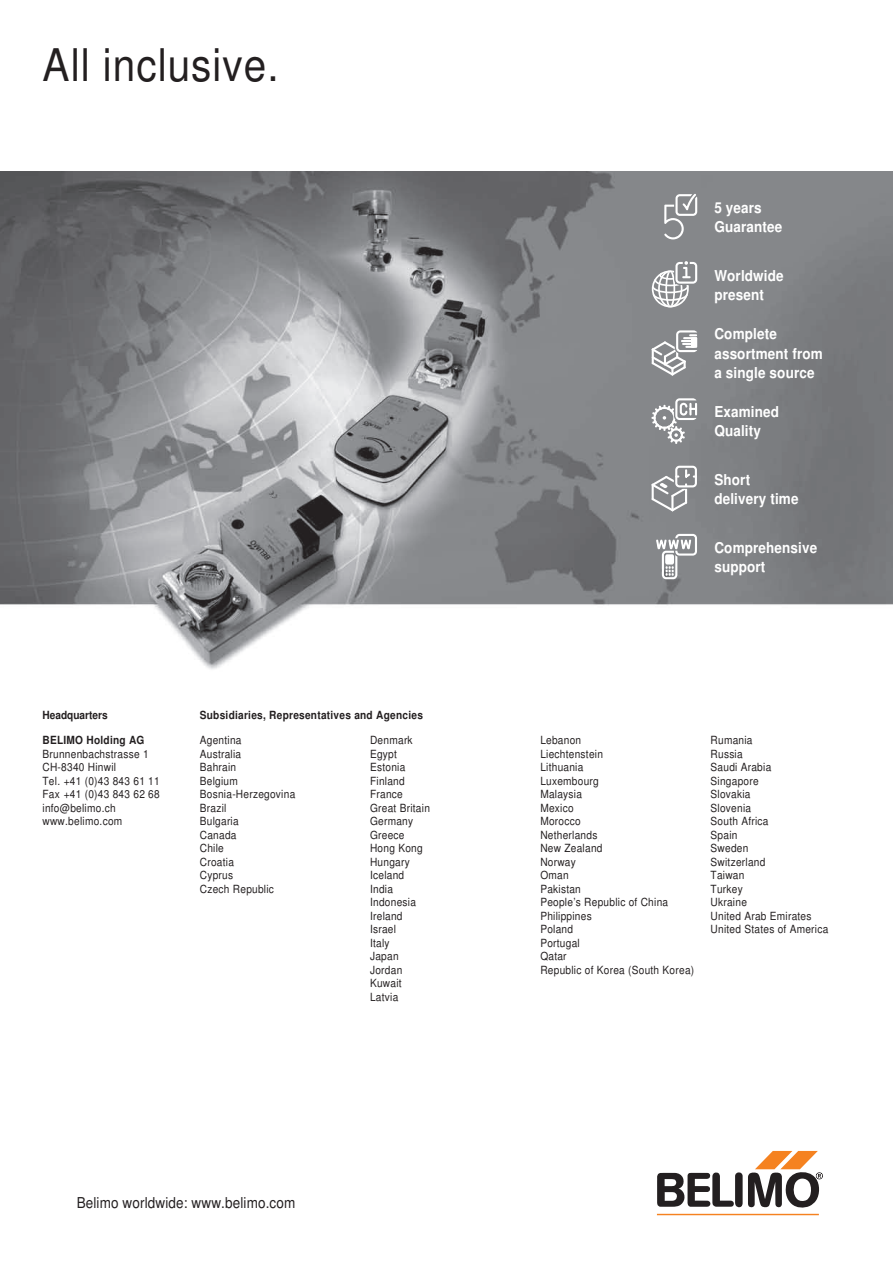
<style>
.page{position:relative;width:893px;height:1263px;background:#fff}
.page>*{position:absolute;margin:0;border:0;box-sizing:border-box;transform-origin:0 0}
.t1{font:45px "Nimbus Sans BEL";letter-spacing:.025em;color:#231f20;scale:.9 1}
.t2{font:700 15px/19.5px "Nimbus Sans BEL";letter-spacing:.01em;color:#fff;scale:.9 1}
.t3{font:15px "Nimbus Sans BEL";letter-spacing:.01em;color:#231f20;scale:.9 1}
.t4{font:11.25px/13.5px "Nimbus Sans BEL";letter-spacing:.025em;color:#231f20;scale:.9 1}
.t5{font:700 11.25px "Nimbus Sans BEL";letter-spacing:.025em;color:#231f20;scale:.9 1}
.t6{font:700 11.25px "Nimbus Sans BEL";color:#231f20;scale:.9 1}
</style>
<div class="page">
<hr style="left:657px;top:1214px;width:162px;height:1px;background:#f58220">
<svg style="left:657px;top:1151px;width:166px;height:57px"></svg>
<img style="left:0;top:172px;width:893px;height:497px">
<svg style="left:664px;top:193px;width:33px;height:46px;background:#a0a1a4"></svg>
<svg style="left:652px;top:261px;width:45px;height:46px"></svg>
<svg style="left:651px;top:330px;width:46px;height:45px"></svg>
<svg style="left:651px;top:398px;width:46px;height:46px"></svg>
<div style="left:675px;top:466px;width:22px;height:21px;border:2px solid #fff;border-radius:3px"></div>
<svg style="left:651px;top:468px;width:45px;height:44px;background:#9ea0a2"></svg>
<svg style="left:656px;top:534px;width:41px;height:45px"></svg>
<h1 class="t1" style="left:43px;top:38px;width:264px">All inclusive.</h1>
<h2 class="t2" style="left:714px;top:198px;width:77px">5 years<br>Guarantee</h2>
<h2 class="t2" style="left:714px;top:266px;width:79px">Worldwide present</h2>
<h2 class="t2" style="left:714px;top:325px;width:122px">Complete assortment from a single source</h2>
<h2 class="t2" style="left:714px;top:402px;width:73px">Examined<br>Quality</h2>
<h2 class="t2" style="left:714px;top:470px;width:95px">Short delivery time</h2>
<h2 class="t2" style="left:714px;top:538px;width:116px">Comprehensive support</h2>
<p class="t6" style="left:43px;top:708px;width:74px">Headquarters</p>
<p class="t5" style="left:200px;top:708px;width:249px">Subsidiaries, Representatives and Agencies</p>
<p class="t5" style="left:43px;top:733px;width:115px">BELIMO Holding AG</p>
<p class="t4" style="left:43px;top:747px;width:132px">Brunnenbachstrasse 1<br>CH-8340 Hinwil<br>Tel. +41 (0)43 843 61 11<br>Fax +41 (0)43 843 62 68 info@belimo.ch www.belimo.com</p>
<p class="t4" style="left:200px;top:734px;width:108px">Agentina<br>Australia<br>Bahrain<br>Belgium<br>Bosnia-Herzegovina<br>Brazil<br>Bulgaria<br>Canada<br>Chile<br>Croatia<br>Cyprus<br>Czech Republic</p>
<p class="t4" style="left:370px;top:734px;width:68px">Denmark<br>Egypt<br>Estonia<br>Finland<br>France<br>Great Britain<br>Germany<br>Greece<br>Hong Kong<br>Hungary<br>Iceland<br>India<br>Indonesia<br>Ireland<br>Israel<br>Italy<br>Japan<br>Jordan<br>Kuwait<br>Latvia</p>
<p class="t4" style="left:540px;top:734px;width:173px">Lebanon<br>Liechtenstein<br>Lithuania<br>Luxembourg<br>Malaysia<br>Mexico<br>Morocco<br>Netherlands<br>New Zealand<br>Norway<br>Oman<br>Pakistan<br>People’s Republic of China<br>Philippines<br>Poland<br>Portugal<br>Qatar<br>Republic of Korea (South Korea)</p>
<p class="t4" style="left:711px;top:734px;width:132px">Rumania<br>Russia<br>Saudi Arabia<br>Singapore<br>Slovakia<br>Slovenia<br>South Africa<br>Spain<br>Sweden<br>Switzerland<br>Taiwan<br>Turkey<br>Ukraine<br>United Arab Emirates<br>United States of America</p>
<h2 class="t3" style="left:77px;top:1194px;width:245px">Belimo worldwide: www.belimo.com</h2>
</div>
